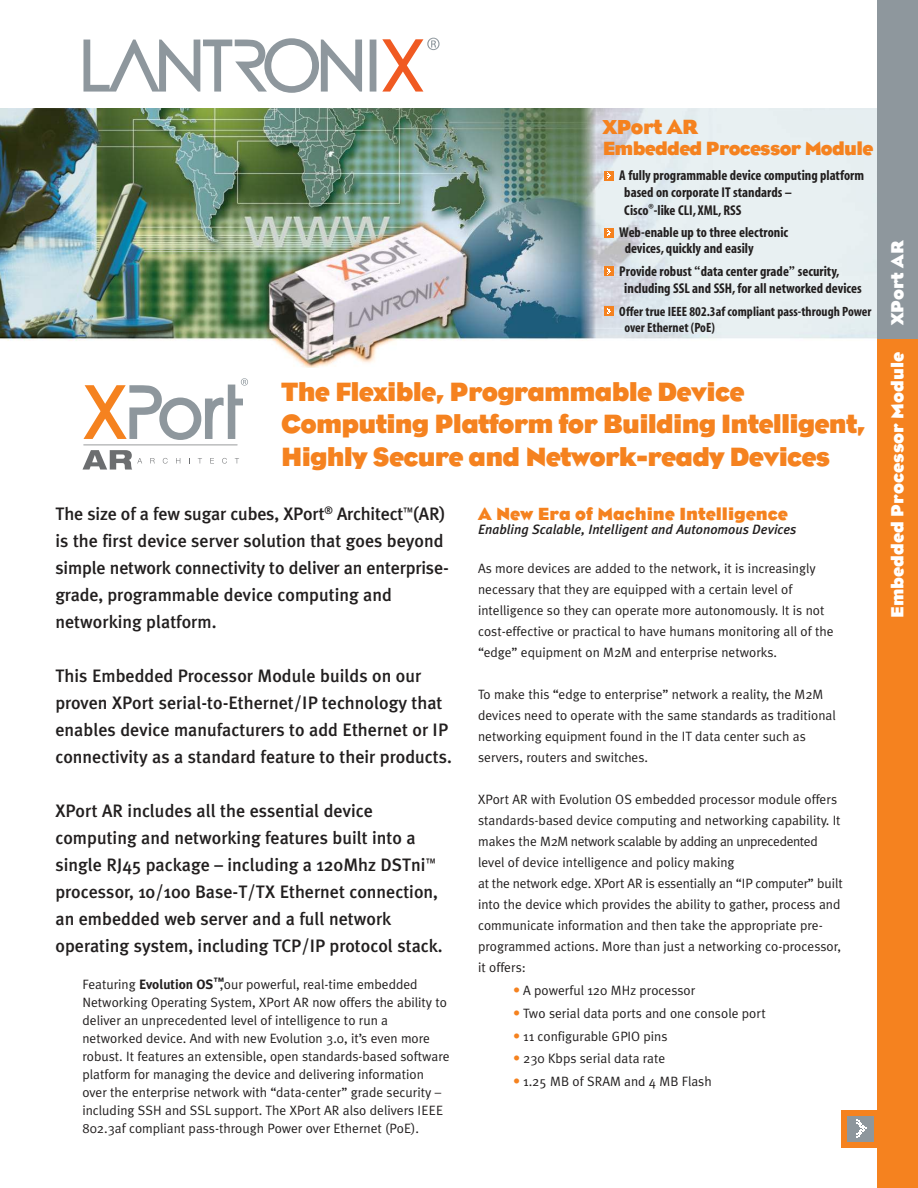
<style>
.page{position:relative;width:918px;height:1188px;background:#fff}
.page>*{position:absolute;margin:0;border:0;box-sizing:border-box;transform-origin:0 0}
.t1{font:700 27px/32.4px "Bureau Eagle";letter-spacing:-.03em;color:#f5821f}
.t2{font:700 20.7px "Bureau Eagle";color:#f5821f}
.t3{font:700 19.5px "Bureau Eagle";letter-spacing:-.035em;color:#f5821f}
.t4{font:500 18px/27px "Meta Plus";color:#221f1f}
.t5{font:700 18px "Bureau Eagle";color:#fff}
.t6{font:700 18px "Bureau Eagle";color:#f5821f}
.t7{font:700 condensed 14.25px/17.2px "Myriad";color:#221f1f}
.t8{font:13.5px/21px "Meta Plus Normal";color:#221f1f}
.t9{font:700 condensed 13.5px/15.9px "Myriad";color:#221f1f}
.t10{font:italic 500 13.5px "Meta Plus";color:#221f1f}
.s1{font-size:21px}
.s2{font-family:"Meta Plus Normal";font-weight:400;font-stretch:normal}
.s3{font-family:"Meta Plus";font-weight:700}
.s4{font-size:14.25px;color:#f5821f}
</style>
<div class="page">
<img style="left:0;top:108px;width:877px;height:260px">
<svg style="left:83px;top:38px;width:279px;height:55px"></svg>
<svg style="left:370px;top:40px;width:6px;height:52px"></svg>
<svg style="left:382px;top:38px;width:58px;height:54px"></svg>
<div style="left:877px;top:328px;width:41px;height:860px;background:#f5821f"></div>
<div style="left:877px;top:0;width:41px;height:339px;background:#8e979d"></div>
<div style="left:604px;top:228px;width:9px;height:9px;background:#f5821f"></div>
<svg style="left:607px;top:230px;width:4px;height:6px"></svg>
<div style="left:604px;top:267px;width:9px;height:9px;background:#f5821f"></div>
<svg style="left:607px;top:268px;width:4px;height:7px"></svg>
<div style="left:604px;top:307px;width:9px;height:9px;background:#f5821f"></div>
<svg style="left:607px;top:308px;width:4px;height:6px"></svg>
<div style="left:604px;top:171px;width:9px;height:9px;background:#f5821f"></div>
<svg style="left:607px;top:172px;width:4px;height:7px"></svg>
<div style="left:842px;top:1110px;width:38px;height:37px;background:#f5821f"></div>
<div style="left:847px;top:1116px;width:27px;height:26px;background:#8e979d"></div>
<svg style="left:856px;top:1119px;width:11px;height:19px"></svg>
<hr style="left:84px;top:445px;width:153px;height:1px;background:#999b9d">
<svg style="left:83px;top:450px;width:59px;height:20px"></svg>
<svg style="left:150px;top:458px;width:5px;height:5px"></svg>
<svg style="left:163px;top:458px;width:5px;height:6px"></svg>
<svg style="left:176px;top:458px;width:4px;height:5px"></svg>
<svg style="left:198px;top:458px;width:4px;height:5px"></svg>
<svg style="left:222px;top:458px;width:5px;height:6px"></svg>
<svg style="left:235px;top:458px;width:4px;height:5px"></svg>
<svg style="left:84px;top:378px;width:164px;height:62px"></svg>
<h2 class="t2" style="left:603px;top:119px;width:97px">XPor<span class="s1">t AR</span></h2>
<h3 class="t3" style="left:603px;top:141px;width:272px">Embedded Processor Module</h3>
<p class="t7" style="left:624px;top:168px;width:241px;text-indent:-5px">A fully programmable device computing platform based on corporate IT standards –<br>Cisco<sup>®</sup>-like CLI, XML, RSS</p>
<p class="t7" style="left:625px;top:226px;width:165px;line-height:15.9px;text-indent:-5px">Web-enable up to three electronic devices, quickly and easily</p>
<p class="t7" style="left:624px;top:264px;width:239px;text-indent:-5px">Provide robust <span class="s2">“</span>data center grade<span class="s2">”</span> security, including SSL and SSH, for all networked devices</p>
<p class="t9" style="left:624px;top:304px;width:249px;text-indent:-5px">Offer true IEEE 802.3af compliant pass-through Power over Ethernet (PoE)</p>
<h1 class="t1" style="left:281px;top:377px;width:586px">The Flexible, Programmable Device<br>Computing Platform for Building Intelligent,<br>Highly Secure and Network-ready Devices</h1>
<h3 class="t4" style="left:56px;top:502px;width:395px">The size of a few sugar cubes, XPort<sup>®</sup> Architect<sup>™</sup>(AR) is the first device server solution that goes beyond simple network connectivity to deliver an enterprise&shy;grade, programmable device computing and networking platform.</h3>
<h3 class="t4" style="left:56px;top:664px;width:398px">This Embedded Processor Module builds on our proven XPort serial-to-Ethernet/IP technology that enables device manufacturers to add Ethernet or IP connectivity as a standard feature to their products.</h3>
<p class="t4" style="left:56px;top:799px;width:389px">XPort AR includes all the essential device computing and networking features built into a single RJ45 package – including a 120Mhz DSTni<sup>™ </sup>processor, 10/100 Base-T/TX Ethernet connection, an embedded web server and a full network operating system, including TCP/IP protocol stack.</p>
<p class="t8" style="left:82px;top:976px;width:369px;line-height:18px">Featuring <span class="s3">Evolution OS</span><sup>™</sup>,our powerful, real-time embedded Networking Operating System, XPort AR now offers the ability to deliver an unprecedented level of intelligence to run a networked device. And with new Evolution 3.0, it’s even more robust. It features an extensible, open standards-based software platform for managing the device and delivering information over the enterprise network with “data-center” grade security – including SSH and SSL support. The XPort AR also delivers IEEE 802.3af compliant pass-through Power over Ethernet (PoE).</p>
<h3 class="t6" style="left:478px;top:507px;width:311px">A New Era of Machine Intelligence</h3>
<p class="t10" style="left:478px;top:524px;width:320px">Enabling Scalable, Intelligent and Autonomous Devices</p>
<p class="t8" style="left:478px;top:559px;width:357px">As more devices are added to the network, it is increasingly necessary that they are equipped with a certain level of intelligence so they can operate more autonomously. It is not cost-effective or practical to have humans monitoring all of the “edge” equipment on M2M and enterprise networks.</p>
<p class="t8" style="left:478px;top:685px;width:359px">To make this “edge to enterprise” network a reality, the M2M devices need to operate with the same standards as traditional networking equipment found in the IT data center such as servers, routers and switches.</p>
<p class="t8" style="left:478px;top:790px;width:366px">XPort AR with Evolution OS embedded processor module offers standards-based device computing and networking capability. It makes the M2M network scalable by adding an unprecedented level of device intelligence and policy making<br>at the network edge. XPort AR is essentially an “IP computer” built into the device which provides the ability to gather, process and communicate information and then take the appropriate pre&shy;programmed actions. More than just a networking co-processor, it offers:</p>
<p class="t8" style="left:513px;top:981px;width:184px"><span class="s4">•</span> A powerful 120 MHz processor</p>
<p class="t8" style="left:513px;top:1003px;width:254px"><span class="s4">•</span> Two serial data ports and one console port</p>
<p class="t8" style="left:513px;top:1026px;width:156px"><span class="s4">•</span> 11 configurable GPIO pins</p>
<p class="t8" style="left:513px;top:1049px;width:154px"><span class="s4">•</span> 230 Kbps serial data rate</p>
<p class="t8" style="left:513px;top:1072px;width:200px"><span class="s4">•</span> 1.25 MB of SRAM and 4 MB Flash</p>
<h3 class="t5" style="left:891px;top:325px;width:87px;rotate:-90deg">XPort AR</h3>
<h3 class="t5" style="left:891px;top:618px;width:267px;rotate:-90deg">Embedded Processor Module</h3>
</div>
